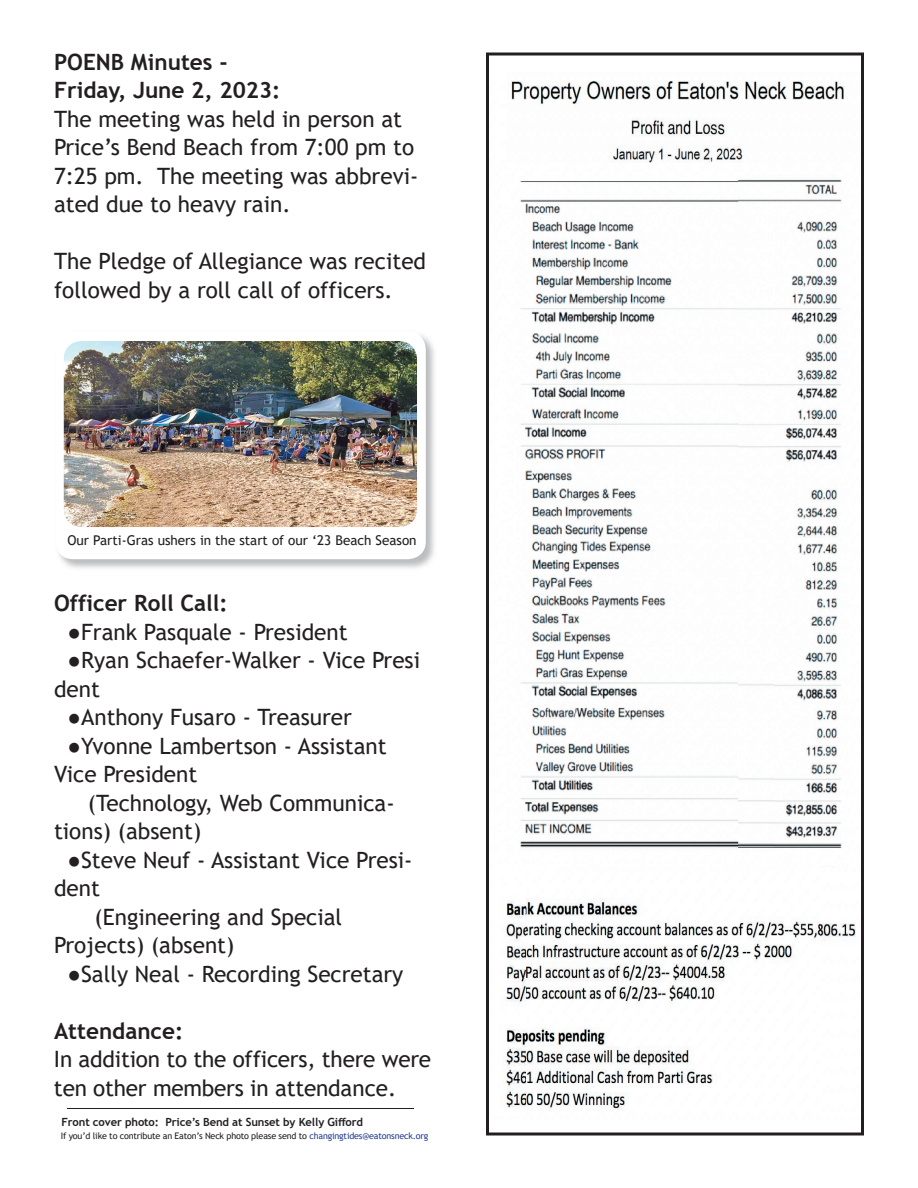
<style>
.page{position:relative;width:918px;height:1188px;background:#fff}
.page>*{position:absolute;margin:0;border:0;box-sizing:border-box;transform-origin:0 0}
.t1{font:22.5px/28.5px "Trebuchet MS";color:#231f20}
.t2{font:700 22.5px/28.5px "Trebuchet MS";color:#231f20}
.t3{font:13.5px "Trebuchet MS";color:#231f20}
.t4{font:700 11.25px "Trebuchet MS";letter-spacing:-.01em;color:#231f20}
.t5{font:9px "Trebuchet MS";letter-spacing:-.02em;color:#231f20}
.s1{color:#25408f}
</style>
<div class="page">
<hr style="left:67px;top:1109px;width:346px;height:1px;background:#231f20">
<svg style="left:486px;top:53px;width:378px;height:1082px"></svg>
<img style="left:494px;top:163px;width:359px;height:702px">
<img style="left:59px;top:335px;width:375px;height:234px">
<div style="left:55px;top:331px;width:371px;height:228px;background:#fff;border-radius:18px"></div>
<img style="left:64px;top:341px;width:353px;height:186px">
<p class="t2" style="left:54px;top:47px;width:228px">POENB Minutes -<br>Friday, June 2, 2023:</p>
<p class="t1" style="left:54px;top:104px;width:366px">The meeting was held in person at<br>Price’s Bend Beach from 7:00 pm to<br>7:25 pm. The meeting was abbrevi&shy;ated due to heavy rain.</p>
<p class="t1" style="left:54px;top:247px;width:374px">The Pledge of Allegiance was recited followed by a roll call of officers.</p>
<p class="t3" style="left:68px;top:531px;width:351px">Our Parti-Gras ushers in the start of our ‘23 Beach Season</p>
<p class="t2" style="left:54px;top:589px;width:175px">Officer Roll Call:</p>
<p class="t1" style="left:68px;top:617px;width:282px">●Frank Pasquale - President</p>
<p class="t1" style="left:54px;top:646px;width:368px;text-indent:14px">●Ryan Schaefer-Walker - Vice Presi dent</p>
<p class="t1" style="left:68px;top:703px;width:286px">●Anthony Fusaro - Treasurer</p>
<p class="t1" style="left:54px;top:731px;width:334px;text-indent:14px">●Yvonne Lambertson - Assistant<br>Vice President</p>
<p class="t1" style="left:54px;top:788px;width:342px;text-indent:34px">(Technology, Web Communica&shy;tions) (absent)</p>
<p class="t1" style="left:68px;top:845px;width:346px">●Steve Neuf - Assistant Vice Presi-</p>
<p class="t1" style="left:54px;top:874px;width:47px">dent</p>
<p class="t1" style="left:95px;top:902px;width:249px">(Engineering and Special</p>
<p class="t1" style="left:54px;top:931px;width:182px">Projects) (absent)</p>
<p class="t1" style="left:68px;top:959px;width:337px">●Sally Neal - Recording Secretary</p>
<p class="t2" style="left:54px;top:1016px;width:131px">Attendance:</p>
<p class="t1" style="left:54px;top:1045px;width:379px">In addition to the officers, there were ten other members in attendance.</p>
<p class="t4" style="left:61px;top:1115px;width:303px">Front cover photo: Price’s Bend at Sunset by Kelly Gifford</p>
<p class="t5" style="left:61px;top:1130px;width:369px">If you’d like to contribute an Eaton’s Neck photo please send to <span class="s1">changingtides@eatonsneck.org</span></p>
</div>
